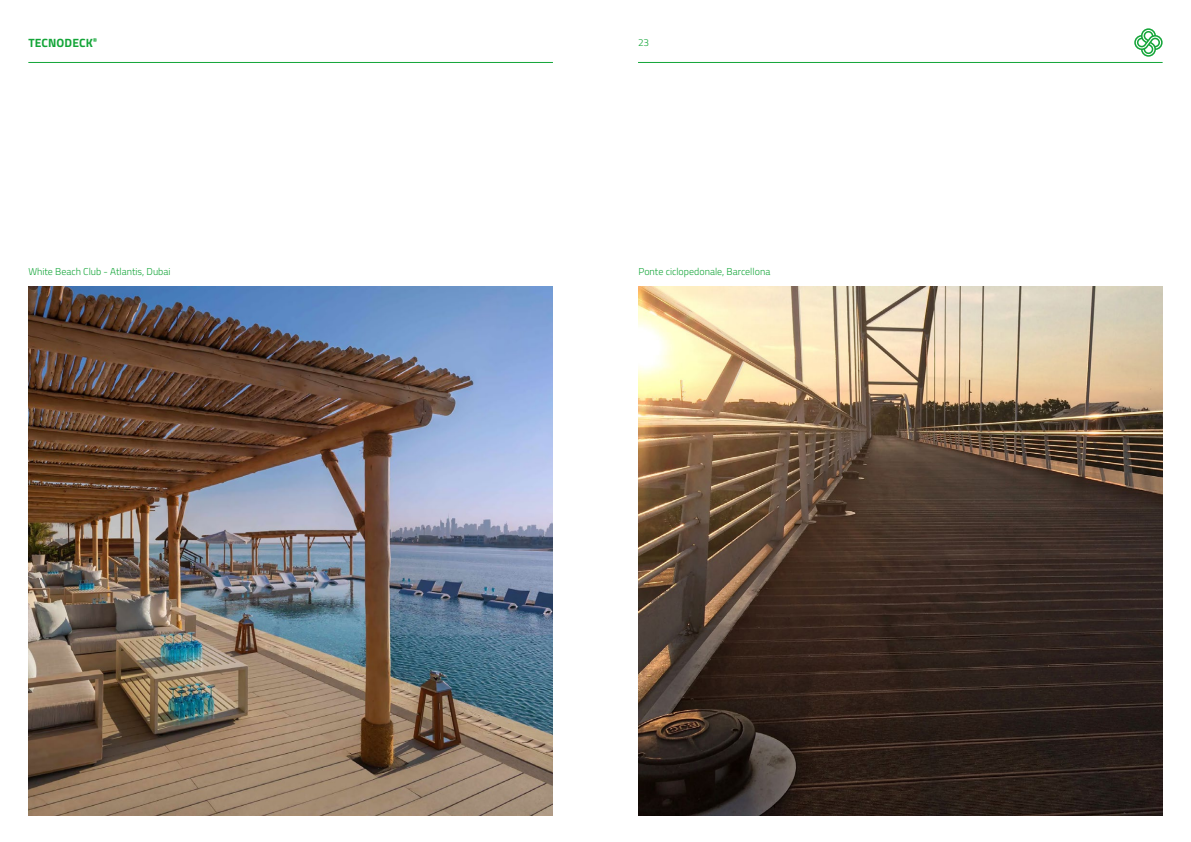
<style>
.page{position:relative;width:1191px;height:842px;background:#fff}
.page>*{position:absolute;margin:0;border:0;box-sizing:border-box;transform-origin:0 0}
.t1{font:700 12px "Titillium";letter-spacing:.01em;color:#13a538}
.t2{font:300 10px "Titillium";color:#13a538}
.t3{font:700 7px "Titillium";color:#13a538}
</style>
<div class="page">
<hr style="left:28px;top:62px;width:525px;height:1px;background:#13a538">
<svg style="left:1134px;top:28px;width:28px;height:29px"></svg>
<hr style="left:638px;top:62px;width:524px;height:1px;background:#13a538">
<img style="left:28px;top:286px;width:525px;height:529px">
<img style="left:638px;top:286px;width:524px;height:529px">
<p class="t3" style="left:93px;top:36px;width:6px">®</p>
<p class="t1" style="left:28px;top:36px;width:66px">TECNODECK</p>
<p class="t2" style="left:638px;top:38px;width:13px">23</p>
<p class="t2" style="left:28px;top:266px;width:144px">White Beach Club - Atlantis, Dubai</p>
<p class="t2" style="left:638px;top:266px;width:133px">Ponte ciclopedonale, Barcellona</p>
</div>
